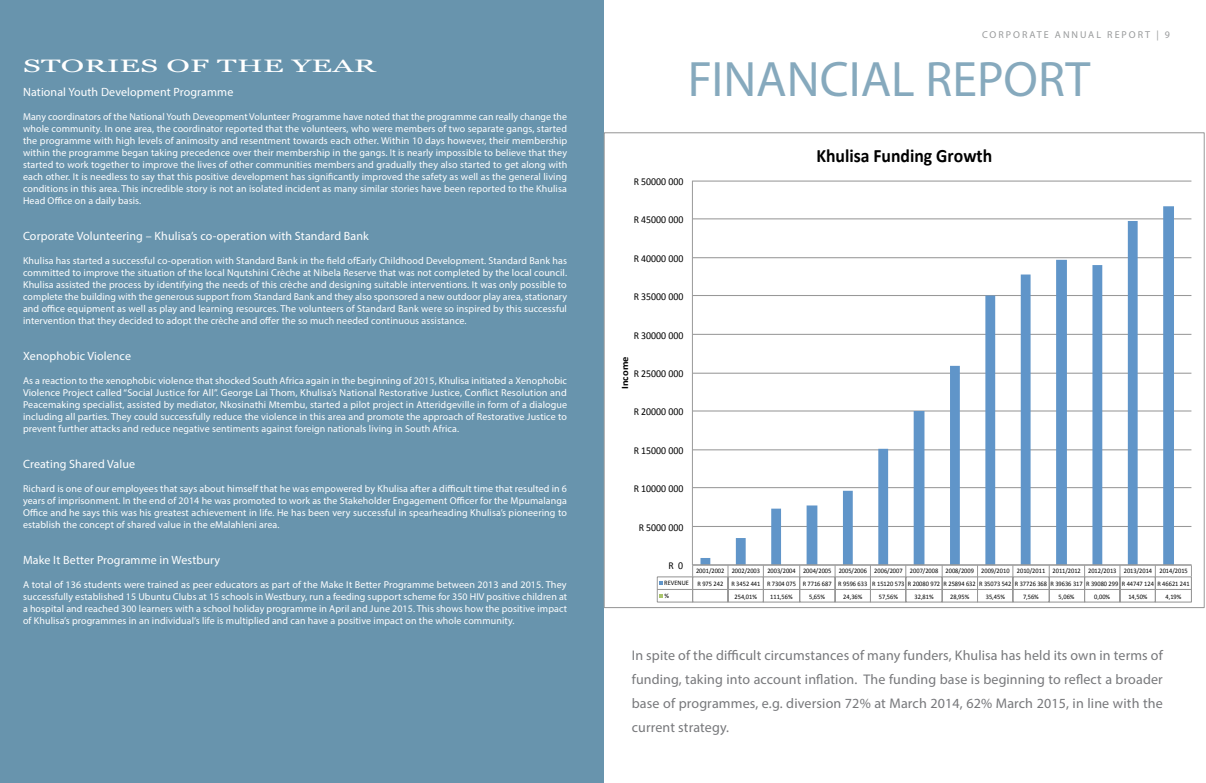
<style>
.page{position:relative;width:1206px;height:783px;background:#fff}
.page>*{position:absolute;margin:0;border:0;box-sizing:border-box;transform-origin:0 0}
.t1{font:50px "Myriad Pro";color:#6894ad}
.t2{font:700 18.9px "Calibri";color:#000;scale:.94 1}
.t3{font:18px "Georgia";letter-spacing:.01em;color:#fff;scale:1.75 1}
.t4{font:14px/24px "Myriad Pro";letter-spacing:.01em;color:#77787b;text-align:justify}
.t5{font:12px "Myriad Pro";letter-spacing:.01em;color:#fff}
.t6{font:10.5px "Calibri";color:#000;scale:.94 1}
.t7{font:10px/12px "Myriad Pro";letter-spacing:.01em;color:#fff;text-align:justify}
.t8{font:10px "Myriad Pro";letter-spacing:.2em;color:#999b9c}
.t9{font:700 9.8px "Calibri";color:#000;scale:1.07 1}
.t10{font:6.8px/12.4px "Calibri";color:#000;scale:.94 1}
</style>
<div class="page">
<div style="left:0;top:0;width:604px;height:783px;background:#6894ad"></div>
<hr style="left:693px;top:526px;width:498px;height:1px;background:#989898">
<hr style="left:693px;top:487px;width:498px;height:1px;background:#989898">
<hr style="left:693px;top:449px;width:498px;height:1px;background:#989898">
<hr style="left:693px;top:410px;width:498px;height:2px;background:#989898">
<hr style="left:693px;top:373px;width:498px;height:1px;background:#989898">
<hr style="left:693px;top:334px;width:498px;height:1px;background:#989898">
<hr style="left:693px;top:295px;width:498px;height:1px;background:#989898">
<hr style="left:693px;top:257px;width:498px;height:1px;background:#989898">
<hr style="left:693px;top:218px;width:498px;height:1px;background:#989898">
<hr style="left:693px;top:181px;width:498px;height:1px;background:#989898">
<svg style="left:701px;top:206px;width:473px;height:358px"></svg>
<hr style="left:692px;top:181px;width:1px;height:384px;background:#989898">
<hr style="left:692px;top:564px;width:499px;height:2px;background:#989898">
<hr style="left:657px;top:576px;width:534px;height:1px;background:#989898">
<hr style="left:657px;top:589px;width:534px;height:1px;background:#989898">
<hr style="left:657px;top:602px;width:534px;height:1px;background:#989898">
<svg style="left:692px;top:565px;width:1px;height:37px"></svg>
<svg style="left:728px;top:565px;width:1px;height:37px"></svg>
<svg style="left:763px;top:566px;width:1px;height:36px"></svg>
<svg style="left:799px;top:565px;width:1px;height:37px"></svg>
<svg style="left:835px;top:565px;width:1px;height:37px"></svg>
<svg style="left:870px;top:566px;width:1px;height:36px"></svg>
<svg style="left:905px;top:565px;width:1px;height:37px"></svg>
<svg style="left:942px;top:565px;width:1px;height:37px"></svg>
<svg style="left:977px;top:566px;width:1px;height:36px"></svg>
<svg style="left:1012px;top:565px;width:1px;height:37px"></svg>
<svg style="left:1049px;top:565px;width:1px;height:37px"></svg>
<svg style="left:1084px;top:566px;width:1px;height:36px"></svg>
<svg style="left:1119px;top:565px;width:1px;height:37px"></svg>
<svg style="left:1155px;top:566px;width:1px;height:36px"></svg>
<svg style="left:1191px;top:565px;width:1px;height:37px"></svg>
<svg style="left:657px;top:577px;width:6px;height:25px"></svg>
<h3 class="t3" style="left:23px;top:53px;width:203px">STORIES OF THE YEAR</h3>
<p class="t5" style="left:23px;top:85px;width:212px">National Youth Development Programme</p>
<p class="t7" style="left:23px;top:110px;width:546px">Many coordinators of the National Youth Deveopment Volunteer Programme have noted that the programme can really change the whole community. In one area, the coordinator reported that the volunteers, who were members of two separate gangs, started the programme with high levels of animosity and resentment towards each other. Within 10 days however, their membership within the programme began taking precedence over their membership in the gangs. It is nearly impossible to believe that they started to work together to improve the lives of other communities members and gradually they also started to get along with each other. It is needless to say that this positive development has significantly improved the safety as well as the general living conditions in this area. This incredible story is not an isolated incident as many similar stories have been reported to the Khulisa Head Office on a daily basis.</p>
<p class="t5" style="left:23px;top:229px;width:347px">Corporate Volunteering – Khulisa’s co-operation with Standard Bank</p>
<p class="t7" style="left:23px;top:254px;width:546px">Khulisa has started a successful co-operation with Standard Bank in the field ofEarly Childhood Development. Standard Bank has committed to improve the situation of the local Nqutshini Crèche at Nibela Reserve that was not completed by the local council.<br>Khulisa assisted the process by identifying the needs of this crèche and designing suitable interventions. It was only possible to complete the building with the generous support from Standard Bank and they also sponsored a new outdoor play area, stationary and office equipment as well as play and learning resources. The volunteers of Standard Bank were so inspired by this successful intervention that they decided to adopt the crèche and offer the so much needed continuous assistance.</p>
<p class="t5" style="left:23px;top:349px;width:110px">Xenophobic Violence</p>
<p class="t7" style="left:23px;top:374px;width:546px">As a reaction to the xenophobic violence that shocked South Africa again in the beginning of 2015, Khulisa initiated a Xenophobic Violence Project called “Social Justice for All”. George Lai Thom, Khulisa’s National Restorative Justice, Conflict Resolution and Peacemaking specialist, assisted by mediator, Nkosinathi Mtembu, started a pilot project in Atteridgeville in form of a dialogue including all parties. They could successfully reduce the violence in this area and promote the approach of Restorative Justice to prevent further attacks and reduce negative sentiments against foreign nationals living in South Africa.</p>
<p class="t5" style="left:23px;top:457px;width:114px">Creating Shared Value</p>
<p class="t7" style="left:23px;top:482px;width:546px">Richard is one of our employees that says about himself that he was empowered by Khulisa after a difficult time that resulted in 6 years of imprisonment. In the end of 2014 he was promoted to work as the Stakeholder Engagement Officer for the Mpumalanga Office and he says this was his greatest achievement in life. He has been very successful in spearheading Khulisa’s pioneering to establish the concept of shared value in the eMalahleni area.</p>
<p class="t5" style="left:23px;top:553px;width:199px">Make It Better Programme in Westbury</p>
<p class="t7" style="left:23px;top:578px;width:546px">A total of 136 students were trained as peer educators as part of the Make It Better Programme between 2013 and 2015. They successfully established 15 Ubuntu Clubs at 15 schools in Westbury, run a feeding support scheme for 350 HIV positive children at a hospital and reached 300 learners with a school holiday programme in April and June 2015. This shows how the positive impact of Khulisa’s programmes in an individual’s life is multiplied and can have a positive impact on the whole community.</p>
<p class="t8" style="left:982px;top:29px;width:189px">CORPORATE ANNUAL REPORT | 9</p>
<h1 class="t1" style="left:687px;top:48px;width:405px">FINANCIAL REPORT</h1>
<p class="t6" style="left:634px;top:175px;width:54px">R 50000 000</p>
<p class="t6" style="left:634px;top:213px;width:54px">R 45000 000</p>
<p class="t6" style="left:634px;top:252px;width:54px">R 40000 000</p>
<p class="t6" style="left:634px;top:290px;width:54px">R 35000 000</p>
<p class="t6" style="left:634px;top:328px;width:54px">R 30000 000</p>
<p class="t9" style="left:619px;top:389px;width:32px;rotate:-90deg">Income</p>
<p class="t6" style="left:634px;top:367px;width:54px">R 25000 000</p>
<p class="t6" style="left:634px;top:405px;width:54px">R 20000 000</p>
<p class="t6" style="left:634px;top:444px;width:54px">R 15000 000</p>
<p class="t6" style="left:634px;top:482px;width:54px">R 10000 000</p>
<p class="t6" style="left:639px;top:521px;width:49px">R 5000 000</p>
<h2 class="t2" style="left:816px;top:143px;width:189px">Khulisa Funding Growth</h2>
<p class="t6" style="left:669px;top:559px;width:17px">R 0</p>
<p class="t10" style="left:664px;top:565px;width:560px;text-indent:32px">2001/2002 2002/2003 2003/2004 2004/2005 2005/2006 2006/2007 2007/2008 2008/2009 2009/2010 2010/2011 2011/2012 2012/2013 2013/2014 2014/2015<br>REVENUE R 975 242 R 3452 441 R 7304 075 R 7716 687 R 9596 633 R 15120 573 R 20080 972 R 25894 632 R 35073 542 R 37726 368 R 39636 317 R 39080 299 R 44747 124 R 46621 241 %</p>
<p class="t10" style="left:735px;top:590px;width:25px">254,01%</p>
<p class="t10" style="left:770px;top:590px;width:25px">111,56%</p>
<p class="t10" style="left:809px;top:590px;width:18px">5,65%</p>
<p class="t10" style="left:843px;top:590px;width:22px">24,36%</p>
<p class="t10" style="left:879px;top:590px;width:22px">57,56%</p>
<p class="t10" style="left:915px;top:590px;width:22px">32,81%</p>
<p class="t10" style="left:950px;top:590px;width:22px">28,95%</p>
<p class="t10" style="left:986px;top:590px;width:22px">35,45%</p>
<p class="t10" style="left:1023px;top:590px;width:18px">7,56%</p>
<p class="t10" style="left:1059px;top:590px;width:18px">5,06%</p>
<p class="t10" style="left:1094px;top:590px;width:18px">0,00%</p>
<p class="t10" style="left:1128px;top:590px;width:22px">14,50%</p>
<p class="t10" style="left:1166px;top:590px;width:18px">4,19%</p>
<p class="t4" style="left:632px;top:643px;width:533px">In spite of the difficult circumstances of many funders, Khulisa has held its own in terms of funding, taking into account inflation. The funding base is beginning to reflect a broader base of programmes, e.g. diversion 72% at March 2014, 62% March 2015, in line with the current strategy.</p>
</div>
